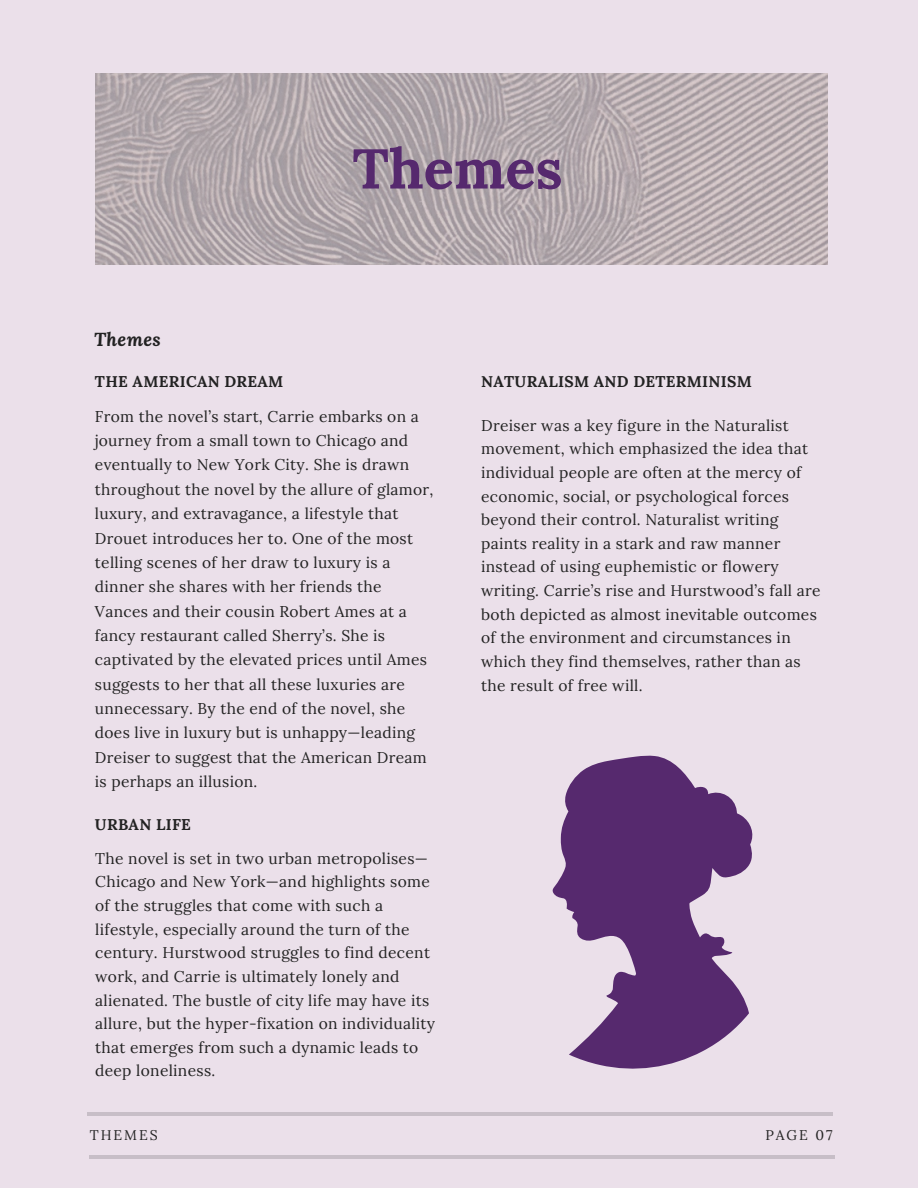
<style>
.page{position:relative;width:918px;height:1188px;background:#ebe0ea}
.page>*{position:absolute;margin:0;border:0;box-sizing:border-box;transform-origin:0 0}
.t1{font:700 55.95px "Lora";color:#56296e}
.t2{font:italic 700 18.6px "Lora";letter-spacing:.02em;color:#222}
.t3{font:15.6px/23.7px "Lora";letter-spacing:.02em;color:#222}
.t4{font:700 15.6px "Lora";letter-spacing:.02em;color:#222}
.t5{font:13.95px "Lora";letter-spacing:.14em;color:#222}
</style>
<div class="page">
<hr style="left:87px;top:1112px;width:746px;height:4px;background:#c7bec7">
<hr style="left:89px;top:1155px;width:746px;height:4px;background:#c7bec7">
<img style="left:95px;top:74px;width:733px;height:190px">
<svg style="left:552px;top:755px;width:201px;height:314px;fill:#56296e"></svg>
<p class="t1" style="left:353px;top:132px;width:212px">Themes</p>
<p class="t2" style="left:94px;top:327px;width:68px">Themes</p>
<h3 class="t4" style="left:95px;top:371px;width:190px">THE AMERICAN DREAM</h3>
<p class="t3" style="left:95px;top:404px;width:340px;line-height:24.3px">From the novel’s start, Carrie embarks on a journey from a small town to Chicago and eventually to New York City. She is drawn throughout the novel by the allure of glamor, luxury, and extravagance, a lifestyle that Drouet introduces her to. One of the most telling scenes of her draw to luxury is a dinner she shares with her friends the Vances and their cousin Robert Ames at a fancy restaurant called Sherry’s. She is captivated by the elevated prices until Ames suggests to her that all these luxuries are unnecessary. By the end of the novel, she does live in luxury but is unhappy—leading Dreiser to suggest that the American Dream is perhaps an illusion.</p>
<h3 class="t4" style="left:95px;top:814px;width:98px">URBAN LIFE</h3>
<p class="t3" style="left:95px;top:846px;width:341px">The novel is set in two urban metropolises— Chicago and New York—and highlights some of the struggles that come with such a lifestyle, especially around the turn of the century. Hurstwood struggles to find decent work, and Carrie is ultimately lonely and alienated. The bustle of city life may have its allure, but the hyper-fixation on individuality that emerges from such a dynamic leads to deep loneliness.</p>
<p class="t4" style="left:481px;top:371px;width:272px">NATURALISM AND DETERMINISM</p>
<h1 class="t3" style="left:481px;top:413px;width:341px">Dreiser was a key figure in the Naturalist movement, which emphasized the idea that individual people are often at the mercy of economic, social, or psychological forces beyond their control. Naturalist writing paints reality in a stark and raw manner instead of using euphemistic or flowery writing. Carrie’s rise and Hurstwood’s fall are both depicted as almost inevitable outcomes of the environment and circumstances in which they find themselves, rather than as the result of free will.</h1>
<h2 class="t5" style="left:90px;top:1125px;width:69px">THEMES</h2>
<h3 class="t5" style="left:765px;top:1125px;width:69px">PAGE 07</h3>
</div>
